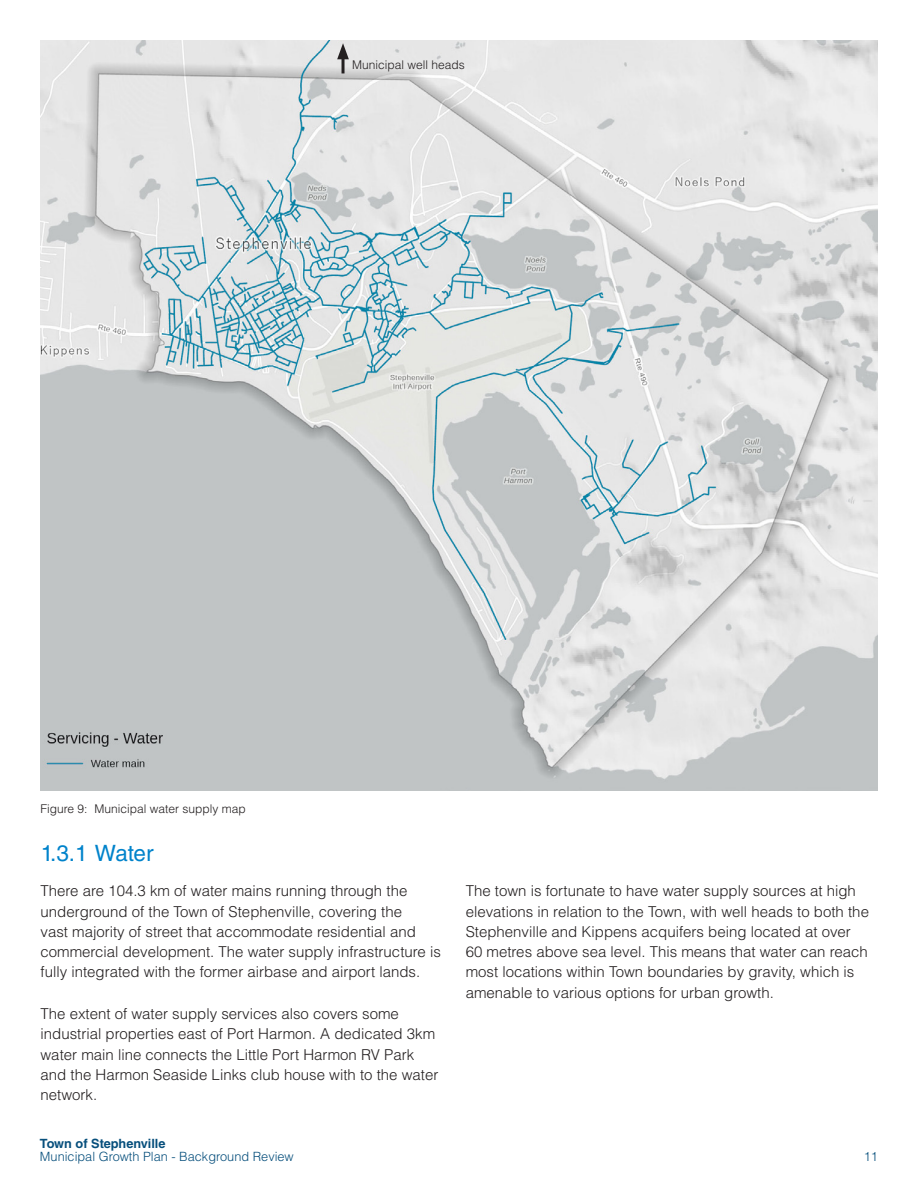
<style>
.page{position:relative;width:918px;height:1188px;background:#fff}
.page>*{position:absolute;margin:0;border:0;box-sizing:border-box;transform-origin:0 0}
.t1{font:22.5px "Helvetica LT Std";letter-spacing:-.01em;color:#0083cb}
.Body_Text{font:300 15px/20.2px "Helvetica LT Std";color:#231f20}
.t2{font:300 12.75px "Helvetica LT Std";color:#074f7c}
.t3{font:700 12.75px "Helvetica LT Std";color:#074f7c}
.Caption_without_numbering{font:300 12px "Helvetica LT Std";color:#231f20}
</style>
<div class="page">
<img style="left:41px;top:40px;width:836px;height:750px">
<hr style="left:342px;top:54px;width:3px;height:19px;background:#231f20">
<svg style="left:337px;top:43px;width:12px;height:16px"></svg>
<p class="Caption_without_numbering" style="left:352px;top:57px;width:114px">Municipal well heads</p>
<p class="Caption_without_numbering" style="left:40px;top:802px;width:207px">Figure 9: Municipal water supply map</p>
<p class="t1" style="left:41px;top:840px;width:114px">1.3.1 Water</p>
<p class="Body_Text" style="left:40px;top:881px;width:402px">There are 104.3 km of water mains running through the underground of the Town of Stephenville, covering the<br>vast majority of street that accommodate residential and commercial development. The water supply infrastructure is fully integrated with the former airbase and airport lands.</p>
<p class="Body_Text" style="left:40px;top:1004px;width:399px">The extent of water supply services also covers some industrial properties east of Port Harmon. A dedicated 3km water main line connects the Little Port Harmon RV Park and the Harmon Seaside Links club house with to the water network.</p>
<p class="Body_Text" style="left:466px;top:881px;width:405px">The town is fortunate to have water supply sources at high elevations in relation to the Town, with well heads to both the Stephenville and Kippens acquifers being located at over 60 metres above sea level. This means that water can reach most locations within Town boundaries by gravity, which is amenable to various options for urban growth.</p>
<p class="t3" style="left:40px;top:1135px;width:127px">Town of Stephenville</p>
<p class="t2" style="left:40px;top:1149px;width:255px">Municipal Growth Plan - Background Review</p>
<p class="t2" style="left:864px;top:1149px;width:16px">11</p>
</div>
